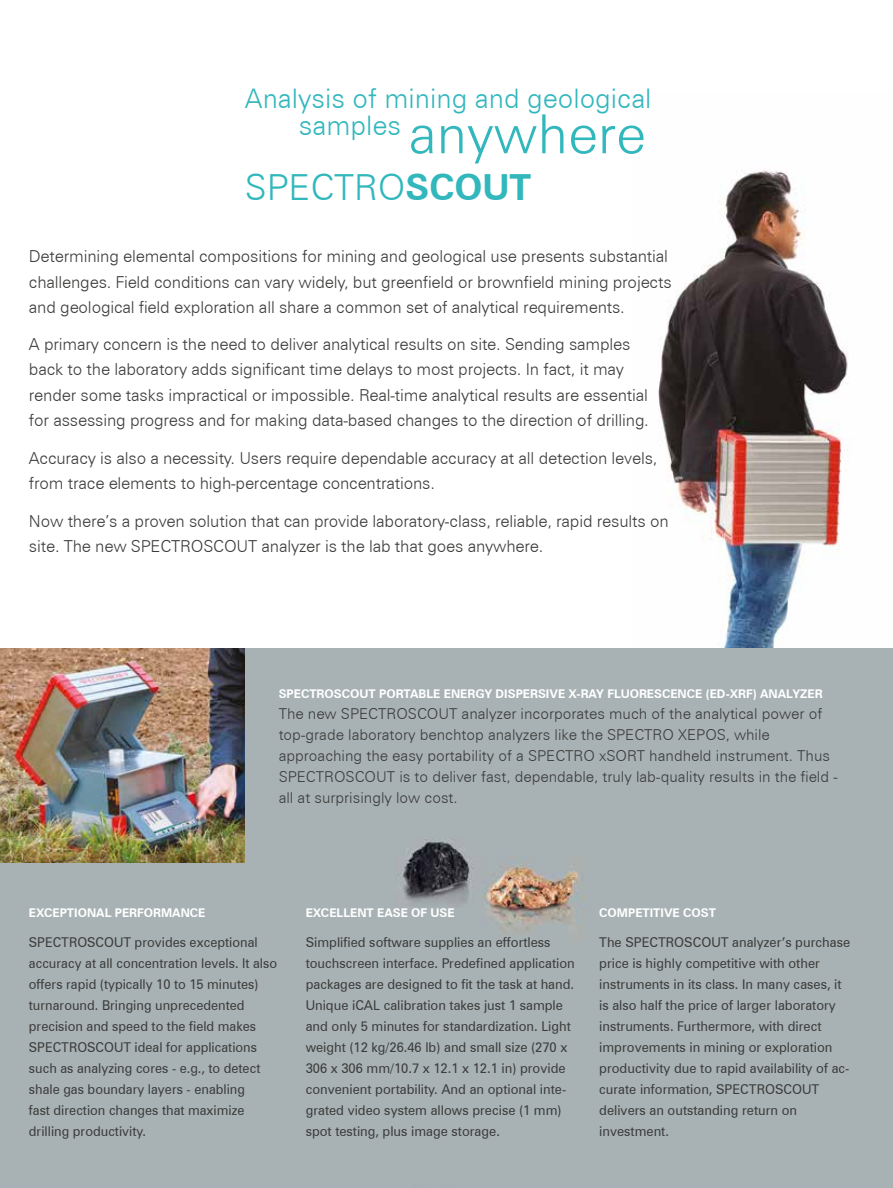
<style>
.page{position:relative;width:893px;height:1188px;background:#fff}
.page>*{position:absolute;margin:0;border:0;box-sizing:border-box;transform-origin:0 0}
.t1{font:300 54px "Zurich BT";color:#31b7bc}
.t2{font:300 36px "Zurich BT";color:#31b7bc}
.t3{font:300 27px "Zurich BT";color:#31b7bc}
.t4{font:300 16.5px/25.5px "Zurich BT";letter-spacing:-.01em;color:#3c3c3b}
.t5{font:300 15px/21px "Zurich BT";color:#3c3c3b}
.t6{font:13.5px/21px "Zurich BT";color:#3c3c3b;scale:.96 1}
.t7{font:13.5px/21px "Zurich BT";color:#3c3c3b;scale:.95 1}
.t8{font:700 12px "Zurich BT";color:#fff}
.s1{font-weight:700}
</style>
<div class="page">
<img style="left:658px;top:170px;width:190px;height:478px">
<div style="left:0;top:648px;width:893px;height:540px;background:#a8b2b4"></div>
<img style="left:0;top:648px;width:245px;height:214px">
<h3 class="t3" style="left:245px;top:82px;width:408px">Analysis of mining and geological</h3>
<h1 class="t1" style="left:299px;top:101px;width:348px"><sup>samples</sup> anywhere</h1>
<h2 class="t2" style="left:245px;top:165px;width:288px">Spectro<span class="s1">SCOUT</span></h2>
<p class="t4" style="left:29px;top:244px;width:644px">Determining elemental compositions for mining and geological use presents substantial challenges. Field conditions can vary widely, but greenfield or brownfield mining projects and geological field exploration all share a common set of analytical requirements.</p>
<p class="t4" style="left:29px;top:331px;width:621px">A primary concern is the need to deliver analytical results on site. Sending samples back to the laboratory adds significant time delays to most projects. In fact, it may render some tasks impractical or impossible. Real-time analytical results are essential for assessing progress and for making data-based changes to the direction of drilling.</p>
<p class="t4" style="left:29px;top:445px;width:630px">Accuracy is also a necessity. Users require dependable accuracy at all detection levels, from trace elements to high-percentage concentrations.</p>
<p class="t4" style="left:29px;top:508px;width:641px">N ow there’s a proven solution that can provide laboratory-class, reliable, rapid results on site. The new SPECTRO</p>
<p class="t4" style="left:203px;top:533px;width:341px">SCO UT analyzer is the lab that goes anywhere.</p>
<p class="t8" style="left:279px;top:686px;width:56px">SPECTROSCOUT</p>
<p class="t8" style="left:379px;top:686px;width:445px">PORTABLE ENERGY DISPERSIVE X-RAY FLUORESCENCE (ED-XRF) ANALYZER</p>
<p class="t5" style="left:279px;top:703px;width:82px">The new SPECTRO</p>
<p class="t5" style="left:279px;top:703px;width:545px;text-indent:129px">SCO UT analyzer incorporates much of the analytical power of top-grade laboratory benchtop analyzers like the SPECTRO</p>
<p class="t5" style="left:678px;top:724px;width:11px">XEPO</p>
<p class="t5" style="left:279px;top:724px;width:560px;text-indent:438px">S, while approaching the easy portability of a SPECTRO xSORT handheld instrument. Thus SPECTROSCOUT is to deliver fast, dependable, truly lab-quality results in the field - all at surprisingly low cost.</p>
<p class="t8" style="left:29px;top:905px;width:178px">EXCEPTIONAL PERFORMANCE</p>
<p class="t7" style="left:29px;top:931px;width:263px">SPECTROSCOUT provides exceptional accuracy at all concentration levels. It also offers rapid (typically 10 to 15 minutes) turnaround. Bringing unprecedented precision and speed to the field makes SPECTROSCOUT ideal for applications such as analyzing cores - e.g., to detect shale gas boundary layers - enabling<br>fast direction changes that maximize drilling productivity.</p>
<p class="t8" style="left:306px;top:905px;width:150px">EXCELLENT EASE OF USE</p>
<p class="t6" style="left:306px;top:931px;width:282px">Simplified software supplies an effortless touchscreen interface. Predefined application packages are designed to fit the task at hand.<br>Unique iCAL calibration takes just 1 sample and only 5 minutes for standardization. Light weight (12 kg/26.46 lb) and small size (270 x 306 x 306 mm/10.7 x 12.1 x 12.1 in) provide convenient portability. And an optional inte&shy;grated video system allows precise (1 mm) spot testing, plus image storage.</p>
<p class="t8" style="left:599px;top:905px;width:93px">CO MPETITIVE COST</p>
<p class="t6" style="left:599px;top:931px;width:263px">The SPECTROSCOUT analyzer’s purchase price is highly competitive with other instruments in its class. In many cases, it is also half the price of larger laboratory instruments. Furthermore, with direct improvements in mining or exploration productivity due to rapid availability of ac&shy;curate information, SPECTROSCOUT delivers an outstanding return on investment.</p>
</div>
